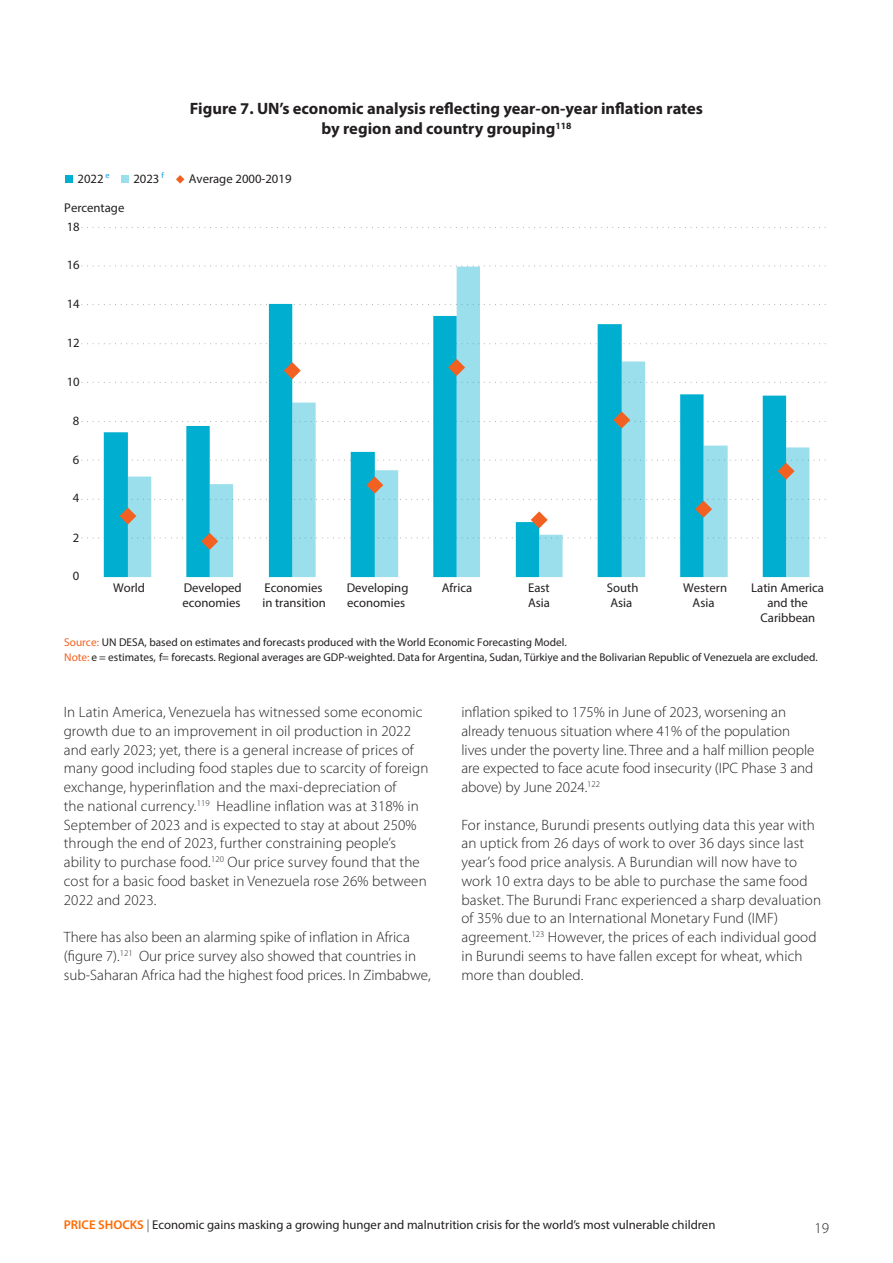
<style>
.page{position:relative;width:893px;height:1263px;background:#fff}
.page>*{position:absolute;margin:0;border:0;box-sizing:border-box;transform-origin:0 0}
.t1{font:700 16.5px/19.8px "Myriad Pro";color:#231f20;text-align:center}
.t2{font:300 15px/18.8px "Myriad Pro";letter-spacing:.01em;color:#231f20}
.t3{font:12.75px/15.3px "Myriad Pro";color:#231f20}
.t4{font:11.25px/15.6px "Myriad Pro";color:#231f20}
.s1{color:#f26121}
.s2{font-weight:600;color:#ff6a00}
.s3{font-weight:300}
</style>
<div class="page">
<svg style="left:82px;top:304px;width:744px;height:1px"></svg>
<svg style="left:82px;top:266px;width:744px;height:1px"></svg>
<svg style="left:82px;top:227px;width:744px;height:1px"></svg>
<div style="left:65px;top:176px;width:7px;height:7px;background:#00afcf"></div>
<div style="left:121px;top:176px;width:7px;height:7px;background:#9adfeb"></div>
<svg style="left:176px;top:175px;width:8px;height:9px"></svg>
<svg style="left:128px;top:267px;width:681px;height:310px"></svg>
<svg style="left:82px;top:359px;width:744px;height:24px"></svg>
<svg style="left:82px;top:411px;width:744px;height:17px"></svg>
<svg style="left:82px;top:460px;width:744px;height:90px"></svg>
<p class="t1" style="left:190px;top:98px;width:515px">Figure 7. UN’s economic analysis reflecting year-on-year inflation rates by region and country grouping<sup>118</sup></p>
<p class="t3" style="left:78px;top:171px;width:34px">2022 <sup>e</sup></p>
<p class="t3" style="left:133px;top:171px;width:32px">2023 <sup>f</sup></p>
<p class="t3" style="left:189px;top:171px;width:104px">Average 2000-2019</p>
<p class="t3" style="left:64px;top:200px;width:62px">Percentage</p>
<p class="t3" style="left:67px;top:218px;width:15px">18</p>
<p class="t3" style="left:67px;top:257px;width:15px">16</p>
<p class="t3" style="left:67px;top:296px;width:15px">14</p>
<p class="t3" style="left:67px;top:335px;width:15px">12</p>
<p class="t3" style="left:67px;top:374px;width:15px">10</p>
<p class="t3" style="left:73px;top:413px;width:8px">8</p>
<p class="t3" style="left:73px;top:452px;width:8px">6</p>
<p class="t3" style="left:73px;top:490px;width:8px">4</p>
<p class="t3" style="left:73px;top:529px;width:8px">2</p>
<p class="t3" style="left:73px;top:568px;width:8px">0</p>
<p class="t3" style="left:113px;top:580px;width:34px">World</p>
<p class="t3" style="left:182px;top:580px;width:61px">Developed economies</p>
<p class="t3" style="left:262px;top:580px;width:65px">Economies in transition</p>
<p class="t3" style="left:347px;top:580px;width:63px">Developing economies</p>
<p class="t3" style="left:442px;top:580px;width:32px">Africa</p>
<p class="t3" style="left:528px;top:580px;width:23px">East<br>Asia</p>
<p class="t3" style="left:607px;top:580px;width:33px">South<br>Asia</p>
<p class="t3" style="left:683px;top:580px;width:45px;text-align:center">Western<br>Asia</p>
<p class="t3" style="left:751px;top:580px;width:74px;text-align:center">Latin America and the<br>Caribbean</p>
<p class="t4" style="left:64px;top:634px;width:755px"><span class="s1">Source:</span> UN DESA, based on estimates and forecasts produced with the World Economic Forecasting Model.<br><span class="s1">Note:</span> e = estimates, f= forecasts. Regional averages are GDP-weighted. Data for Argentina, Sudan, Türkiye and the Bolivarian Republic of Venezuela are excluded.</p>
<p class="t2" style="left:64px;top:703px;width:366px">In Latin America, Venezuela has witnessed some economic growth due to an improvement in oil production in 2022 and early 2023; yet, there is a general increase of prices of many good including food staples due to scarcity of foreign exchange, hyperinflation and the maxi-depreciation of<br>the national currency.<sup>119</sup> Headline inflation was at 318% in September of 2023 and is expected to stay at about 250% through the end of 2023, further constraining people’s ability to purchase food.<sup>120</sup> Our price survey found that the cost for a basic food basket in Venezuela rose 26% between 2022 and 2023.</p>
<p class="t2" style="left:64px;top:928px;width:368px">There has also been an alarming spike of inflation in Africa (figure 7).<sup>121</sup> Our price survey also showed that countries in sub-Saharan Africa had the highest food prices. In Zimbabwe,</p>
<p class="t2" style="left:461px;top:703px;width:355px">inflation spiked to 175% in June of 2023, worsening an already tenuous situation where 41% of the population lives under the poverty line. Three and a half million people are expected to face acute food insecurity (IPC Phase 3 and above) by June 2024.<sup>122</sup></p>
<p class="t2" style="left:461px;top:815px;width:361px">For instance, Burundi presents outlying data this year with an uptick from 26 days of work to over 36 days since last year’s food price analysis. A Burundian will now have to work 10 extra days to be able to purchase the same food basket. The Burundi Franc experienced a sharp devaluation of 35% due to an International Monetary Fund (IMF) agreement.<sup>123</sup> However, the prices of each individual good in Burundi seems to have fallen except for wheat, which more than doubled.</p>
<p class="t3" style="left:64px;top:1217px;width:653px"><span class="s2">PRICE SHOCKS</span> <span class="s3">|</span> Economic gains masking a growing hunger and malnutrition crisis for the world’s most vulnerable children</p>
<p class="t2" style="left:814px;top:1218px;width:16px">19</p>
</div>
